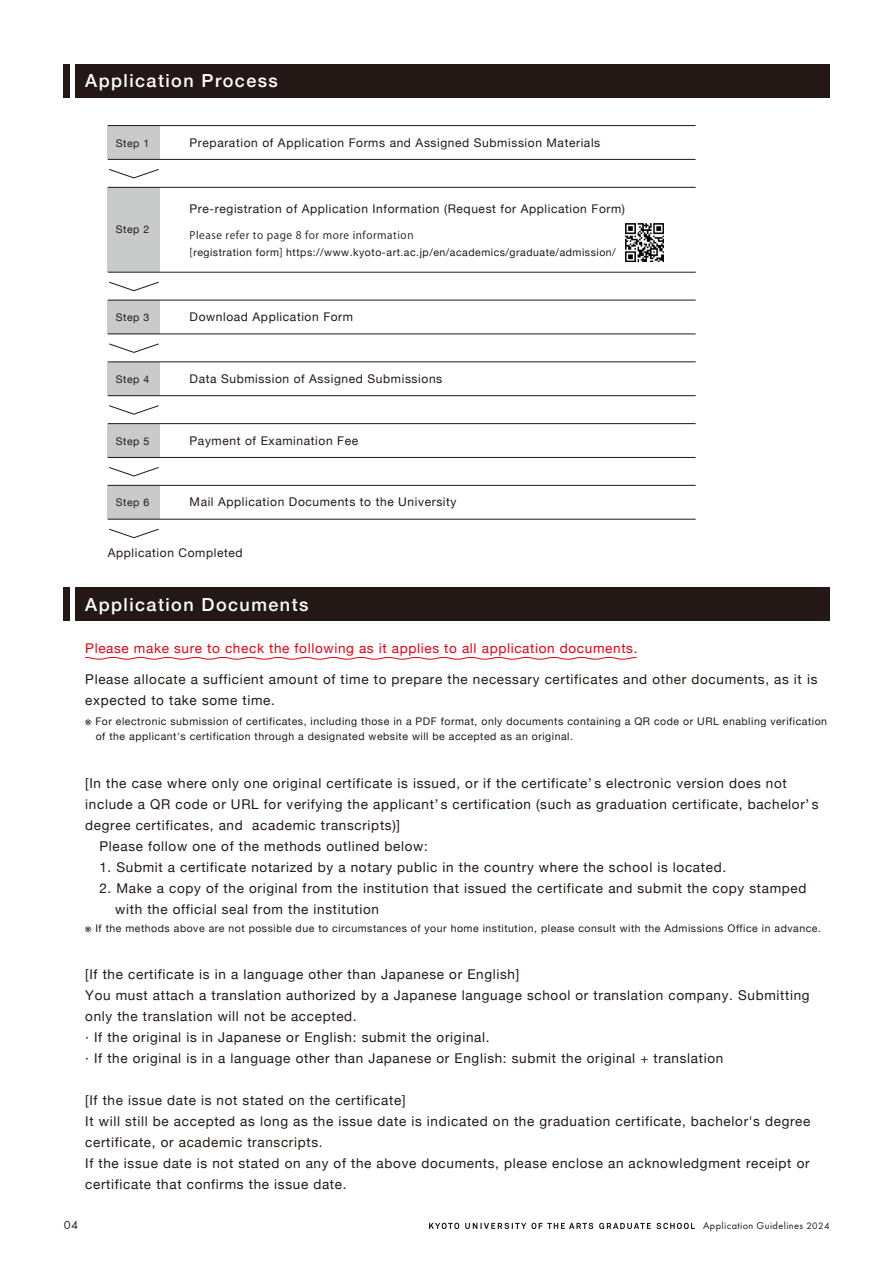
<style>
.page{position:relative;width:893px;height:1263px;background:#fff}
.page>*{position:absolute;margin:0;border:0;box-sizing:border-box;transform-origin:0 0}
.t1{font:500 18px "Helvetica Neue";letter-spacing:.08em;color:#fff}
.t2{font:18px "DNP Shuei Go Gin Std M";letter-spacing:.1em;color:#fff}
.t3{font:13.5px/21px "Helvetica Neue";letter-spacing:.05em;color:#231815}
.t4{font:13.5px "Helvetica Neue";letter-spacing:.05em;color:#e60012}
.t5{font:12.3px "Futura PT";color:#231815}
.t6{font:12px "Helvetica Neue";letter-spacing:.05em;color:#231815}
.t7{font:10.5px/15px "Helvetica Neue";letter-spacing:.05em;color:#231815}
.t8{font:10.5px "Koz Go Pr 6 N";letter-spacing:.05em;color:#231815}
.t9{font:10.35px "Futura PT";letter-spacing:.04em;color:#231815}
.s1{font-family:"Koz Go Pr 6 N"}
.s2{font-size:9.6px}
</style>
<div class="page">
<div style="left:108px;top:126px;width:52px;height:33px;background:#c9caca"></div>
<div style="left:75px;top:64px;width:754px;height:33px;background:#231815"></div>
<div style="left:64px;top:64px;width:6px;height:33px;background:#231815"></div>
<svg style="left:599px;top:1223px;width:96px;height:6px"></svg>
<svg style="left:429px;top:1223px;width:30px;height:6px"></svg>
<svg style="left:465px;top:1223px;width:128px;height:6px"></svg>
<hr style="left:108px;top:159px;width:588px;height:1px;background:#221714">
<hr style="left:108px;top:125px;width:588px;height:1px;background:#221714">
<div style="left:75px;top:587px;width:754px;height:34px;background:#231815"></div>
<div style="left:64px;top:587px;width:6px;height:34px;background:#231815"></div>
<svg style="left:85px;top:657px;width:552px;height:3px"></svg>
<svg style="left:109px;top:169px;width:50px;height:9px"></svg>
<div style="left:108px;top:187px;width:52px;height:85px;background:#c9caca"></div>
<hr style="left:108px;top:272px;width:588px;height:1px;background:#221714">
<hr style="left:108px;top:187px;width:588px;height:1px;background:#221714">
<svg style="left:109px;top:282px;width:50px;height:9px"></svg>
<div style="left:108px;top:300px;width:52px;height:34px;background:#c9caca"></div>
<hr style="left:108px;top:334px;width:588px;height:1px;background:#221714">
<hr style="left:108px;top:300px;width:588px;height:1px;background:#221714">
<svg style="left:109px;top:343px;width:50px;height:10px"></svg>
<div style="left:108px;top:362px;width:52px;height:34px;background:#c9caca"></div>
<hr style="left:108px;top:395px;width:588px;height:1px;background:#221714">
<hr style="left:108px;top:362px;width:588px;height:1px;background:#221714">
<svg style="left:109px;top:405px;width:50px;height:10px"></svg>
<div style="left:108px;top:424px;width:52px;height:33px;background:#c9caca"></div>
<hr style="left:108px;top:457px;width:588px;height:1px;background:#221714">
<hr style="left:108px;top:423px;width:588px;height:1px;background:#221714">
<svg style="left:109px;top:467px;width:50px;height:9px"></svg>
<div style="left:108px;top:485px;width:52px;height:34px;background:#c9caca"></div>
<hr style="left:108px;top:519px;width:588px;height:1px;background:#221714">
<hr style="left:108px;top:485px;width:588px;height:1px;background:#221714">
<svg style="left:109px;top:529px;width:50px;height:9px"></svg>
<img style="left:625px;top:223px;width:39px;height:39px">
<h1 class="t1" style="left:85px;top:66px;width:194px">Application Process</h1>
<p class="t7" style="left:116px;top:136px;width:35px">Step 1</p>
<p class="t6" style="left:190px;top:134px;width:412px">Preparation of Application Forms and Assigned Submission Materials</p>
<p class="t7" style="left:116px;top:222px;width:35px">Step 2</p>
<p class="t6" style="left:190px;top:200px;width:437px">Pre-registration of Application Information (Request for Application Form)</p>
<p class="t8" style="left:190px;top:230px;width:225px">Please refer to page 8 for more information</p>
<p class="t7" style="left:190px;top:245px;width:428px"><span class="s1">[</span>registration form<span class="s1">]</span> https://www.kyoto-art.ac.jp/en/academics/graduate/admission/</p>
<p class="t7" style="left:116px;top:310px;width:35px">Step 3</p>
<p class="t6" style="left:190px;top:308px;width:165px">Download Application Form</p>
<p class="t7" style="left:116px;top:372px;width:35px">Step 4</p>
<p class="t6" style="left:190px;top:370px;width:254px">Data Submission of Assigned Submissions</p>
<p class="t7" style="left:116px;top:434px;width:35px">Step 5</p>
<p class="t6" style="left:190px;top:432px;width:170px">Payment of Examination Fee</p>
<p class="t6" style="left:190px;top:493px;width:268px">Mail Application Documents to the University</p>
<p class="t7" style="left:116px;top:496px;width:35px">Step 6</p>
<p class="t6" style="left:108px;top:544px;width:136px">Application Completed</p>
<h1 class="t2" style="left:85px;top:587px;width:158px">出願情報事前登録</h1>
<h1 class="t1" style="left:85px;top:590px;width:225px">Application Documents</h1>
<p class="t4" style="left:85px;top:638px;width:554px">Please make sure to check the following as it applies to all application documents.</p>
<p class="t3" style="left:85px;top:670px;width:734px">Please allocate a sufficient amount of time to prepare the necessary certificates and other documents, as it is expected to take some time.</p>
<p class="t7" style="left:96px;top:714px;width:733px;text-indent:-10px">※ For electronic submission of certificates, including those in a PDF format, only documents containing a QR code or URL enabling verification of the applicant's certification through a designated website will be accepted as an original.</p>
<p class="t3" style="left:85px;top:773px;width:703px">[In the case where only one original certificate is issued, or if the certificate’s electronic version does not</p>
<p class="t3" style="left:85px;top:794px;width:735px">include a QR code or URL for verifying the applicant’s certification (such as graduation certificate, bachelor’s</p>
<p class="t3" style="left:85px;top:815px;width:316px">degree certificates, and academic transcripts)]</p>
<p class="t3" style="left:99px;top:836px;width:330px">Please follow one of the methods outlined below:</p>
<p class="t3" style="left:99px;top:857px;width:628px">1. Submit a certificate notarized by a notary public in the country where the school is located.</p>
<p class="t3" style="left:115px;top:878px;width:693px;text-indent:-16px">2. Make a copy of the original from the institution that issued the certificate and submit the copy stamped with the official seal from the institution</p>
<p class="t7" style="left:85px;top:921px;width:737px">※ If the methods above are not possible due to circumstances of your home institution, please consult with the Admissions Office in advance.</p>
<p class="t3" style="left:85px;top:964px;width:726px">[If the certificate is in a language other than Japanese or English]<br>You must attach a translation authorized by a Japanese language school or translation company. Submitting only the translation will not be accepted.<br>· If the original is in Japanese or English: submit the original.<br>· If the original is in a language other than Japanese or English: submit the original + translation</p>
<p class="t3" style="left:85px;top:1090px;width:727px">[If the issue date is not stated on the certificate]<br>It will still be accepted as long as the issue date is indicated on the graduation certificate, bachelor's degree certificate, or academic transcripts.<br>If the issue date is not stated on any of the above documents, please enclose an acknowledgment receipt or certificate that confirms the issue date.</p>
<p class="t5" style="left:64px;top:1218px;width:16px">04</p>
<p class="t9" style="left:703px;top:1219px;width:128px">Application Guidelines <span class="s2">2024</span></p>
</div>
